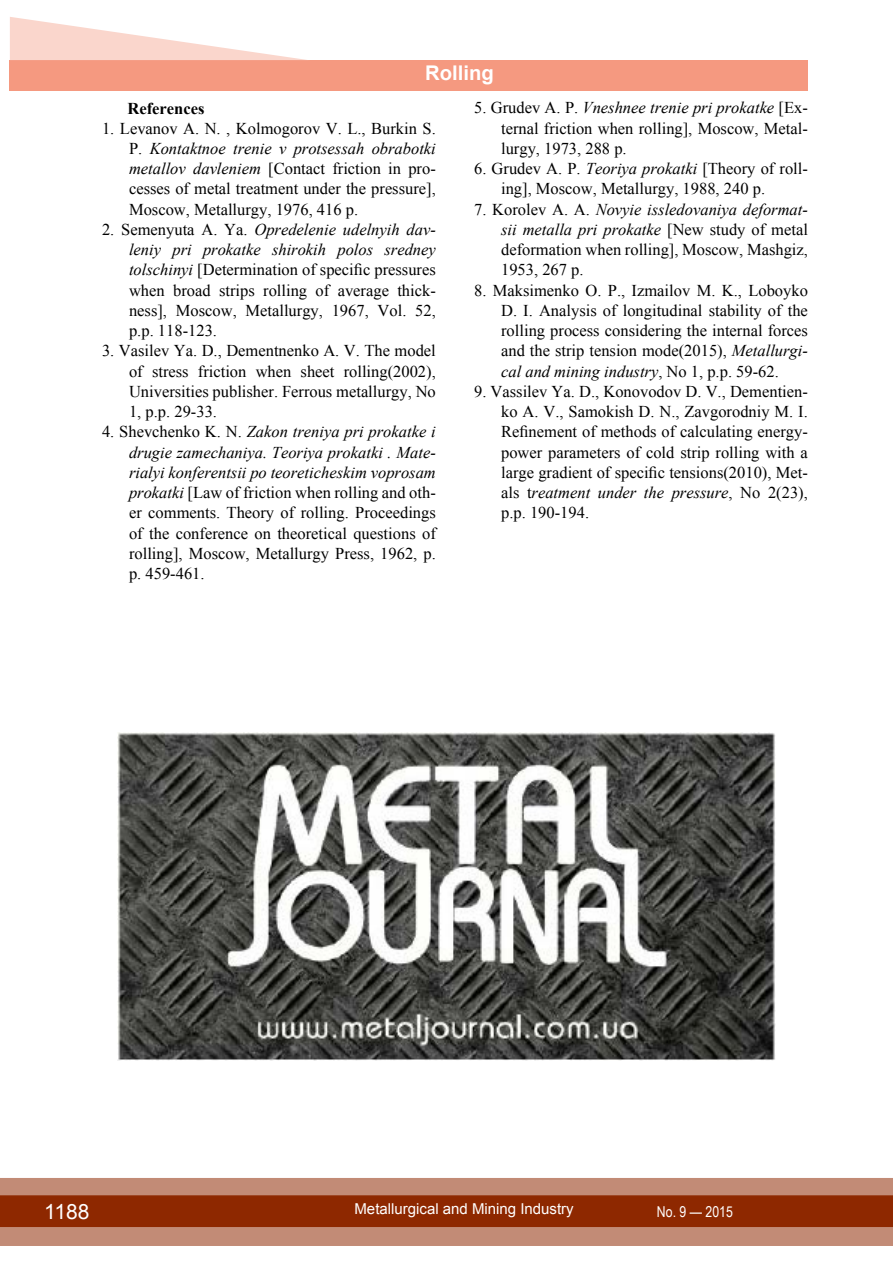
<style>
.page{position:relative;width:893px;height:1263px;background:#fff}
.page>*{position:absolute;margin:0;border:0;box-sizing:border-box;transform-origin:0 0}
.t1{font:21px "Arial";color:#fff}
.t2{font:700 20.25px "Arial";color:#fff}
.t3{font:16.5px/20.2px "Times New Roman";color:#000;text-align:justify}
.t4{font:700 16.5px "Times New Roman";color:#000}
.t5{font:15px "Arial";color:#fff}
.t6{font:15px "Arial Narrow";color:#fff}
.s1{font-style:italic}
</style>
<div class="page">
<div style="left:0;top:1178px;width:893px;height:68px;background:#c28b76"></div>
<div style="left:0;top:1195px;width:893px;height:32px;background:#8e2800;border:2px solid #8e2800"></div>
<div style="left:10px;top:60px;width:798px;height:31px;background:#f59980"></div>
<svg style="left:10px;top:17px;width:296px;height:43px"></svg>
<img style="left:117px;top:733px;width:659px;height:327px">
<p class="t2" style="left:425px;top:60px;width:70px">Rolling</p>
<p class="t4" style="left:128px;top:97px;width:78px">References</p>
<p class="t3" style="left:129px;top:118px;width:308px;text-indent:-27px">1. Levanov A. N. , Kolmogorov V. L., Burkin S.<br>P. <span class="s1">Kontaktnoe trenie v protsessah obrabotki metallov davleniem</span> [Contact friction in pro&shy;cesses of metal treatment under the pressure], Moscow, Metallurgy, 1976, 416 p.</p>
<p class="t3" style="left:129px;top:219px;width:308px;text-indent:-27px">2. Semenyuta A. Ya. <span class="s1">Opredelenie udelnyih dav&shy;leniy pri prokatke shirokih polos sredney tolschinyi</span> [Determination of specific pressures when broad strips rolling of average thick&shy;ness], Moscow, Metallurgy, 1967, Vol. 52, p.p. 118-123.</p>
<p class="t3" style="left:129px;top:341px;width:308px;text-indent:-27px">3. Vasilev Ya. D., Dementnenko A. V. The model of stress friction when sheet rolling(2002), Universities publisher. Ferrous metallurgy, No 1, p.p. 29-33.</p>
<p class="t3" style="left:129px;top:422px;width:308px;text-indent:-27px">4. Shevchenko K. N. <span class="s1">Zakon treniya pri prokatke i drugie zamechaniya. Teoriya prokatki . Mate&shy;rialyi konferentsii po teoreticheskim voprosam prokatki</span> [Law of friction when rolling and oth&shy;er comments. Theory of rolling. Proceedings of the conference on theoretical questions of rolling], Moscow, Metallurgy Press, 1962, p. p. 459-461.</p>
<p class="t3" style="left:501px;top:97px;width:308px;text-indent:-27px">5. Grudev A. P. <span class="s1">Vneshnee trenie pri prokatke</span> [Ex&shy;ternal friction when rolling], Moscow, Metal&shy;lurgy, 1973, 288 p.</p>
<p class="t3" style="left:501px;top:158px;width:308px;text-indent:-27px">6. Grudev A. P. <span class="s1">Teoriya prokatki</span> [Theory of roll&shy;ing], Moscow, Metallurgy, 1988, 240 p.</p>
<p class="t3" style="left:501px;top:199px;width:308px;text-indent:-27px">7. Korolev A. A. <span class="s1">Novyie issledovaniya deformat&shy;sii metalla pri prokatke</span> [New study of metal deformation when rolling], Moscow, Mashgiz, 1953, 267 p.</p>
<p class="t3" style="left:501px;top:280px;width:308px;text-indent:-27px">8. Maksimenko O. P., Izmailov M. K., Loboyko D. I. Analysis of longitudinal stability of the rolling process considering the internal forces and the strip tension mode(2015), <span class="s1">Metallurgi&shy;cal and mining industry</span>, No 1, p.p. 59-62.</p>
<p class="t3" style="left:501px;top:381px;width:308px;text-indent:-27px">9. Vassilev Ya. D., Konovodov D. V., Dementien&shy;ko A. V., Samokish D. N., Zavgorodniy M. I.<br>Refinement of methods of calculating energy&shy;power parameters of cold strip rolling with a large gradient of specific tensions(2010), Met&shy;als t<span class="s1">reatment under the pressure</span>, No 2(23), p.p. 190-194.</p>
<p class="t1" style="left:44px;top:1197px;width:47px">1188</p>
<p class="t5" style="left:354px;top:1199px;width:221px">Metallurgical and Mining Industry</p>
<p class="t6" style="left:657px;top:1201px;width:77px">No. 9 — 2015</p>
</div>
